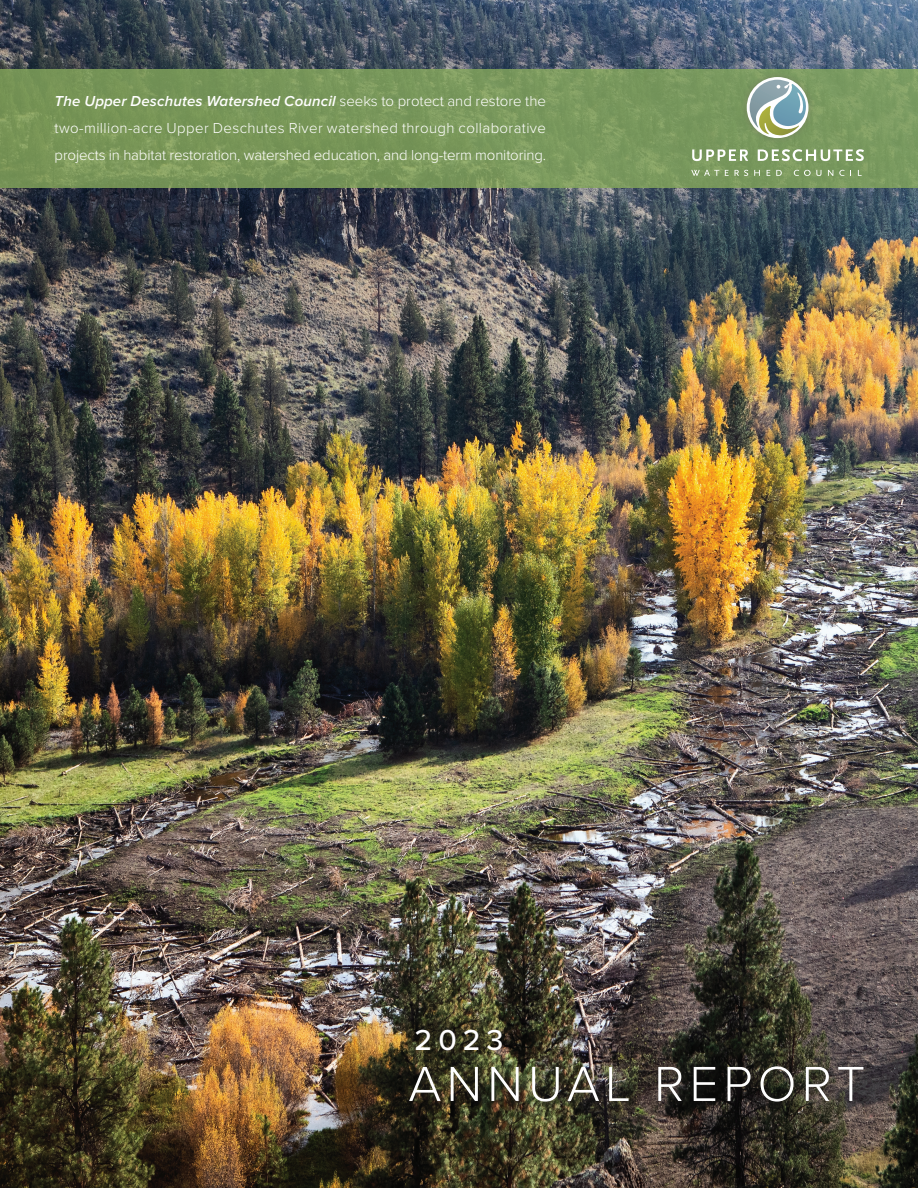
<style>
.page{position:relative;width:918px;height:1188px;background:#fff}
.page>*{position:absolute;margin:0;border:0;box-sizing:border-box;transform-origin:0 0}
.t1{font:300 51px "Proxima Nova";letter-spacing:.1em;color:#fff}
.t2{font:500 30px "Proxima Nova";color:#fff}
.t3{font:300 15px/27px "Proxima Nova";letter-spacing:-.01em;color:#fff;text-align:justify}
.s1{font-weight:600;font-style:italic}
</style>
<div class="page">
<img style="left:0;top:0;width:918px;height:1188px">
<svg style="left:0;top:69px;width:918px;height:119px;background:#7a985b"></svg>
<div style="left:404px;top:1061px;width:470px;height:51px;background:#231f20;opacity:.75"></div>
<svg style="left:692px;top:149px;width:56px;height:12px"></svg>
<svg style="left:758px;top:149px;width:106px;height:12px"></svg>
<svg style="left:691px;top:170px;width:28px;height:6px"></svg>
<svg style="left:725px;top:170px;width:4px;height:6px"></svg>
<svg style="left:735px;top:170px;width:13px;height:6px"></svg>
<svg style="left:754px;top:170px;width:6px;height:6px"></svg>
<svg style="left:767px;top:170px;width:3px;height:6px"></svg>
<svg style="left:776px;top:170px;width:6px;height:6px"></svg>
<svg style="left:794px;top:170px;width:27px;height:6px"></svg>
<svg style="left:828px;top:170px;width:5px;height:6px"></svg>
<svg style="left:839px;top:170px;width:12px;height:6px"></svg>
<svg style="left:858px;top:170px;width:4px;height:6px"></svg>
<div style="left:739px;top:70px;width:77px;height:75px;background:#79985f"></div>
<svg style="left:747px;top:77px;width:61px;height:61px"></svg>
<svg style="left:750px;top:80px;width:57px;height:56px;background:#a0b7ab"></svg>
<p class="t3" style="left:55px;top:86px;width:493px"><span class="s1">The Upper Deschutes Watershed Council</span> seeks to protect and restore the two-million-acre Upper Deschutes River watershed through collaborative projects in habitat restoration, watershed education, and long-term monitoring.</p>
<p class="t2" style="left:415px;top:1018px;width:90px">2023</p>
<p class="t1" style="left:408px;top:1046px;width:458px">ANNUAL REPORT</p>
</div>
